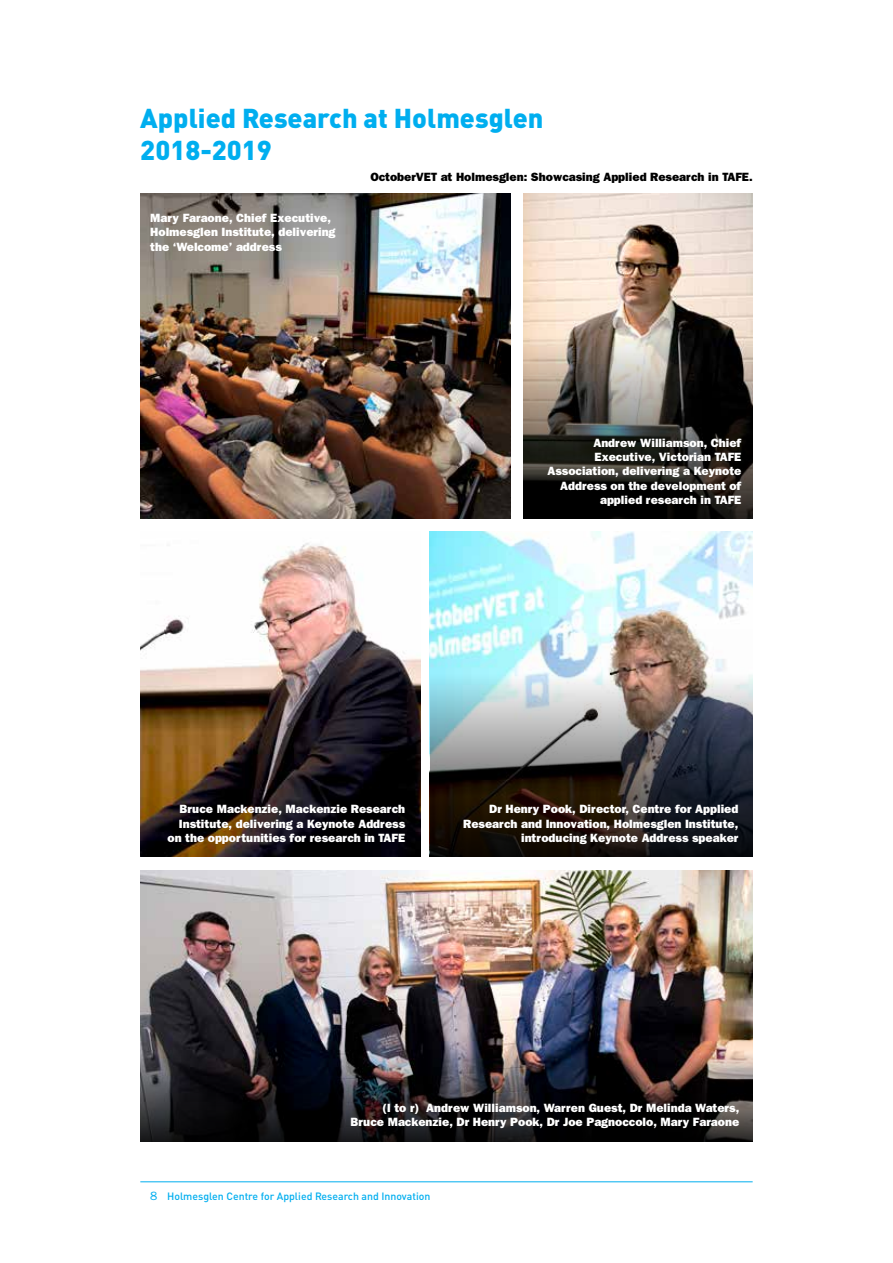
<style>
.page{position:relative;width:893px;height:1263px;background:#fff}
.page>*{position:absolute;margin:0;border:0;box-sizing:border-box;transform-origin:0 0}
.t1{font:900 27px/32.4px "DINOT";color:#00aeef}
.t2{font:800 12px/14.4px "Franklin Gothic";color:#fff;text-align:right}
.t3{font:800 12px "Franklin Gothic";color:#000}
.t4{font:500 10.5px "DINOT";color:#00aeef}
.s1{font-family:"Franklin Gothic";font-weight:400;font-size:12px}
</style>
<div class="page">
<hr style="left:140px;top:1181px;width:613px;height:1px;background:#00aeef">
<img style="left:140px;top:870px;width:613px;height:160px">
<img style="left:140px;top:1030px;width:613px;height:112px">
<img style="left:430px;top:531px;width:323px;height:98px">
<img style="left:430px;top:629px;width:323px;height:228px">
<img style="left:523px;top:193px;width:230px;height:98px">
<svg style="left:523px;top:291px;width:230px;height:228px;background:#5b544d"></svg>
<img style="left:140px;top:193px;width:370px;height:326px">
<img style="left:140px;top:543px;width:281px;height:314px">
<h1 class="t1" style="left:140px;top:101px;width:405px">Applied Research at Holmesglen<br>2018-2019</h1>
<p class="t2" style="left:150px;top:211px;width:187px;text-align:left">Mary Faraone, Chief Executive,<br>Holmesglen Institute, delivering the ‘Welcome’ address</p>
<p class="t3" style="left:370px;top:170px;width:384px">OctoberVET at Holmesglen: Showcasing Applied Research in TAFE.</p>
<p class="t2" style="left:547px;top:435px;width:195px">Andrew Williamson, Chief<br>Executive, Victorian TAFE<br>Association, delivering a Keynote<br>Address on the development of applied research in TAFE</p>
<p class="t2" style="left:168px;top:802px;width:239px">Bruce Mackenzie, Mackenzie Research<br>Institute, delivering a Keynote Address on the opportunities for research in TAFE</p>
<p class="t2" style="left:463px;top:802px;width:277px">Dr Henry Pook, Director, Centre for Applied<br>Research and Innovation, Holmesglen Institute, introducing Keynote Address speaker</p>
<p class="t2" style="left:350px;top:1100px;width:390px">(l to r) Andrew Williamson, Warren Guest, Dr Melinda Waters,<br>Bruce Mackenzie, Dr Henry Pook, Dr Joe Pagnoccolo, Mary Faraone</p>
<p class="t4" style="left:150px;top:1189px;width:282px"><span class="s1">8</span> Holmesglen Centre for Applied Research and Innovation</p>
</div>
